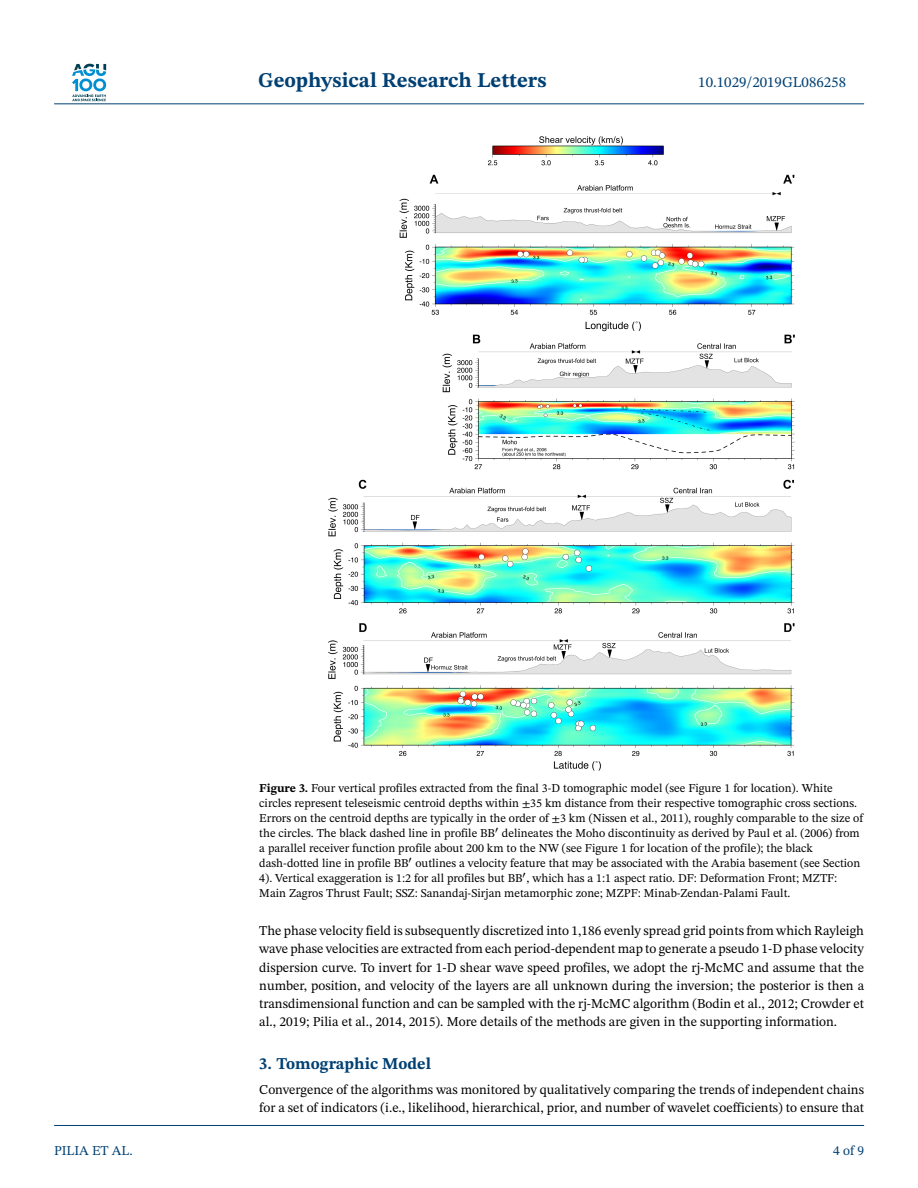
<style>
.page{position:relative;width:918px;height:1188px;background:#fff}
.page>*{position:absolute;margin:0;border:0;box-sizing:border-box;transform-origin:0 0}
.t1{font:700 21px "STIX Two Text";color:#004073}
.t2{font:700 16.5px "STIX Two Text";color:#004073}
.t3{font:15px "STIX Two Text";color:#004073}
.t4{font:13.5px/18px "STIX Two Text";color:#000;text-align:justify}
.t5{font:13.5px "STIX Two Text";color:#004073}
.t6{font:12px/15px "STIX Two Text";color:#000}
.s1{font-weight:700}
.s2{font-family:"STIX Math"}
</style>
<div class="page">
<svg style="left:72px;top:64px;width:34px;height:37px"></svg>
<hr style="left:54px;top:103px;width:810px;height:1px;background:#004073">
<img style="left:328px;top:136px;width:467px;height:635px">
<hr style="left:54px;top:1125px;width:810px;height:1px;background:#004073">
<h1 class="t1" style="left:258px;top:72px;width:290px">Geophysical Research Letters</h1>
<p class="t3" style="left:698px;top:77px;width:149px">10.1029/2019GL086258</p>
<p class="t6" style="left:259px;top:782px;width:605px"><span class="s1">Figure 3.</span> Four vertical profiles extracted from the final 3-D tomographic model (see Figure 1 for location). White circles represent teleseismic centroid depths within <span class="s2">±</span>35 km distance from their respective tomographic cross sections.<br>Errors on the centroid depths are typically in the order of <span class="s2">±</span>3 km (Nissen et al., 2011), roughly comparable to the size of the circles. The black dashed line in profile BB<sup>′</sup> delineates the Moho discontinuity as derived by Paul et al. (2006) from a parallel receiver function profile about 200 km to the NW (see Figure 1 for location of the profile); the black dash-dotted line in profile BB<sup>′</sup> outlines a velocity feature that may be associated with the Arabia basement (see Section 4). Vertical exaggeration is 1:2 for all profiles but BB<sup>′</sup>, which has a 1:1 aspect ratio. DF: Deformation Front; MZTF:<br>Main Zagros Thrust Fault; SSZ: Sanandaj-Sirjan metamorphic zone; MZPF: Minab-Zendan-Palami Fault.</p>
<p class="t4" style="left:259px;top:923px;width:606px">The phase velocity field is subsequently discretized into 1,186 evenly spread grid points from which Rayleigh wave phase velocities are extracted from each period-dependent map to generate a pseudo 1-D phase velocity dispersion curve. To invert for 1-D shear wave speed profiles, we adopt the rj-McMC and assume that the number, position, and velocity of the layers are all unknown during the inversion; the posterior is then a transdimensional function and can be sampled with the rj-McMC algorithm (Bodin et al., 2012; Crowder et al., 2019; Pilia et al., 2014, 2015). More details of the methods are given in the supporting information.</p>
<h2 class="t2" style="left:259px;top:1057px;width:173px">3. Tomographic Model</h2>
<p class="t4" style="left:259px;top:1082px;width:606px">Convergence of the algorithms was monitored by qualitatively comparing the trends of independent chains for a set of indicators (i.e., likelihood, hierarchical, prior, and number of wavelet coefficients) to ensure that</p>
<p class="t5" style="left:54px;top:1145px;width:80px">PILIA ET AL.</p>
<p class="t5" style="left:833px;top:1145px;width:32px">4of9</p>
</div>
